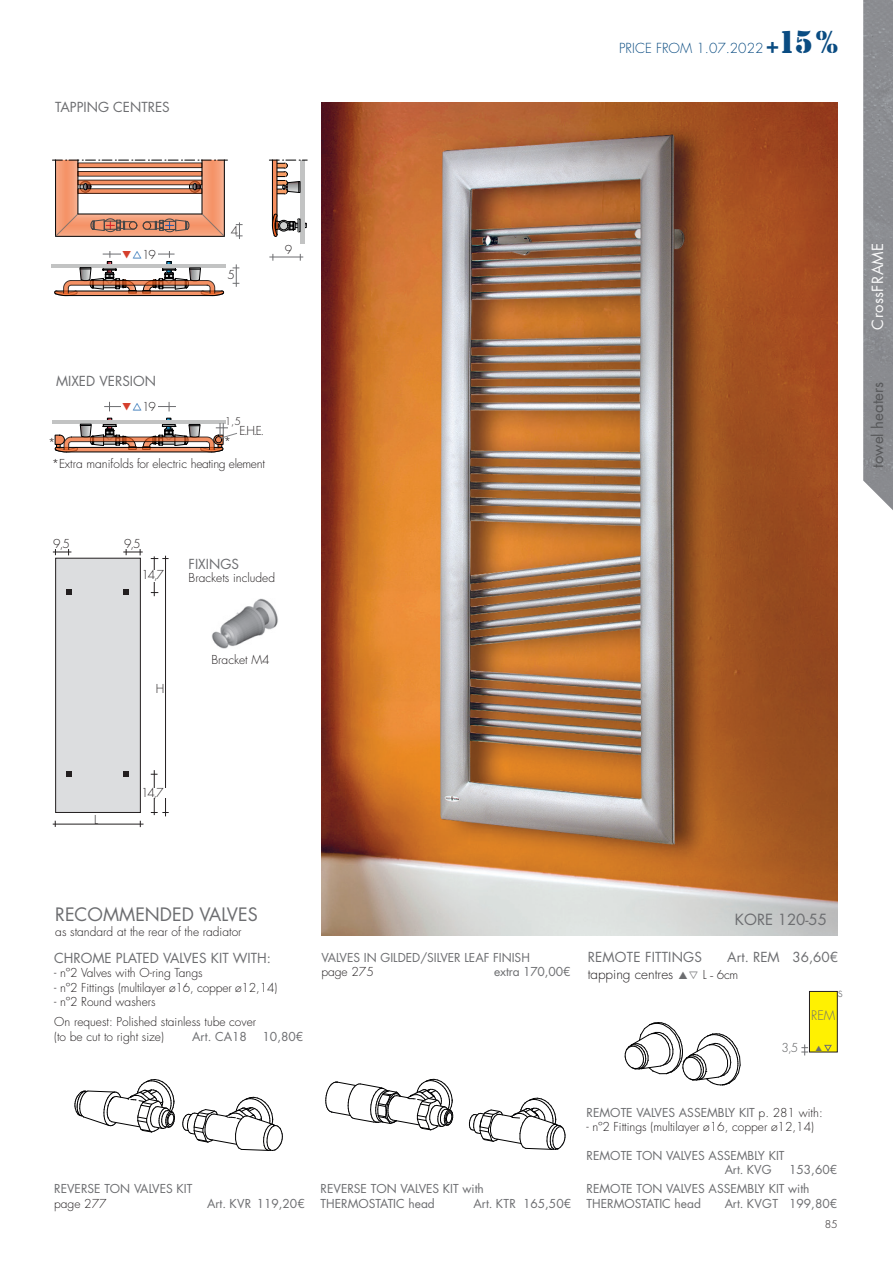
<style>
.page{position:relative;width:893px;height:1263px;background:#fff}
.page>*{position:absolute;margin:0;border:0;box-sizing:border-box;transform-origin:0 0}
.t1{font:18px "Futura Std";color:#6c6d70}
.t2{font:15px "Futura Std";color:#57585a}
.t3{font:15px "Futura Std";color:#6c6d70}
.t4{font:15px "Futura Std";letter-spacing:.025em;color:#fafafa}
.t5{font:13.5px "Futura Std";color:#6c6d70}
.t6{font:300 13.5px/16.2px "Futura Std";color:#231f20}
.t7{font:300 13.5px "Futura Std";color:#0a4c82}
.t8{font:300 13.5px "Futura Std";color:#6c6d70}
.t9{font:300 12.75px "Futura Std";color:#6c6d70}
.t10{font:300 12px/20.4px "Futura Std";color:#231f20}
.t11{font:12px/14.4px "Futura Std";color:#6c6d70}
.t12{font:300 12px "Futura Std";color:#57585a}
.t13{font:300 10.5px "Futura Std";color:#231f20}
.s1{font-family:"Stencil";font-weight:400;font-size:22.5px}
.s2{font-family:"Stencil";font-weight:400;font-size:33px}
.s3{font-weight:400;color:#6c6d70}
.s4{color:#6c6d70}
.s5{font-size:12px}
.s6{font-family:"Times";font-weight:400;font-size:12px}
.s7{font-weight:300;color:#231f20}
</style>
<div class="page">
<img style="left:863px;top:0;width:30px;height:510px">
<hr style="left:52px;top:420px;width:173px;height:4px;background:#c2c3c3">
<svg style="left:158px;top:402px;width:18px;height:9px"></svg>
<div style="left:55px;top:558px;width:86px;height:255px;background:#dcdddf;border:1px solid #231f20"></div>
<img style="left:321px;top:102px;width:517px;height:833px">
<hr style="left:52px;top:264px;width:174px;height:4px;background:#c2c3c3">
<div style="left:78px;top:163px;width:124px;height:5px;background:#f49164"></div>
<div style="left:78px;top:171px;width:124px;height:5px;background:#f49164"></div>
<div style="left:78px;top:180px;width:124px;height:5px;background:#f49164"></div>
<hr style="left:78px;top:189px;width:124px;height:4px;background:#f06222;opacity:.7">
<hr style="left:56px;top:160px;width:3px;height:76px;background:#f16222">
<div style="left:58px;top:160px;width:9px;height:76px;background:#f59a70"></div>
<div style="left:67px;top:160px;width:8px;height:76px;background:#f69d75"></div>
<svg style="left:74px;top:161px;width:4px;height:52px"></svg>
<hr style="left:78px;top:160px;width:1px;height:54px;background:#000001">
<hr style="left:55px;top:160px;width:1px;height:76px;background:#000001">
<hr style="left:56px;top:233px;width:168px;height:3px;background:#f16222">
<div style="left:56px;top:225px;width:168px;height:8px;background:#f5996f"></div>
<div style="left:56px;top:218px;width:168px;height:7px;background:#f69b73"></div>
<hr style="left:56px;top:214px;width:168px;height:4px;background:#f7ab8a">
<hr style="left:78px;top:214px;width:124px;height:1px;background:#000001">
<hr style="left:56px;top:236px;width:168px;height:1px;background:#000001">
<hr style="left:202px;top:160px;width:4px;height:76px;background:#f6a682">
<div style="left:205px;top:160px;width:9px;height:76px;background:#f5986f"></div>
<div style="left:213px;top:160px;width:8px;height:76px;background:#f69b73"></div>
<svg style="left:220px;top:161px;width:4px;height:52px"></svg>
<hr style="left:224px;top:160px;width:1px;height:76px;background:#000001">
<hr style="left:202px;top:160px;width:1px;height:54px;background:#000001">
<svg style="left:201px;top:213px;width:24px;height:24px"></svg>
<svg style="left:55px;top:213px;width:24px;height:24px"></svg>
<hr style="left:300px;top:160px;width:4px;height:84px;background:#c2c3c3">
<svg style="left:91px;top:218px;width:46px;height:14px"></svg>
<svg style="left:143px;top:219px;width:47px;height:13px"></svg>
<svg style="left:269px;top:159px;width:38px;height:78px"></svg>
<svg style="left:52px;top:160px;width:175px;height:1px"></svg>
<svg style="left:80px;top:181px;width:12px;height:11px"></svg>
<svg style="left:189px;top:181px;width:12px;height:11px"></svg>
<svg style="left:233px;top:264px;width:6px;height:23px"></svg>
<hr style="left:269px;top:257px;width:34px;height:1px;background:#6c6d70">
<svg style="left:236px;top:222px;width:7px;height:17px"></svg>
<hr style="left:154px;top:556px;width:1px;height:40px;background:#231f20">
<svg style="left:53px;top:549px;width:18px;height:6px"></svg>
<svg style="left:151px;top:558px;width:18px;height:1px"></svg>
<hr style="left:165px;top:556px;width:1px;height:260px;background:#231f20">
<svg style="left:123px;top:549px;width:20px;height:6px"></svg>
<svg style="left:151px;top:812px;width:18px;height:1px"></svg>
<svg style="left:66px;top:771px;width:6px;height:6px"></svg>
<svg style="left:124px;top:771px;width:5px;height:6px"></svg>
<hr style="left:154px;top:770px;width:1px;height:45px;background:#231f20">
<hr style="left:53px;top:824px;width:91px;height:1px;background:#231f20">
<div style="left:141px;top:788px;width:26px;height:9px;background:#fff"></div>
<div style="left:142px;top:570px;width:22px;height:11px;background:#fff"></div>
<svg style="left:325px;top:1079px;width:128px;height:51px"></svg>
<svg style="left:469px;top:1098px;width:97px;height:52px"></svg>
<svg style="left:75px;top:1079px;width:100px;height:53px"></svg>
<svg style="left:182px;top:1097px;width:101px;height:54px"></svg>
<svg style="left:625px;top:1022px;width:115px;height:63px"></svg>
<div style="left:809px;top:991px;width:29px;height:61px;background:#fff101;border:1px solid #231f20"></div>
<svg style="left:801px;top:1044px;width:7px;height:11px"></svg>
<svg style="left:55px;top:418px;width:182px;height:34px"></svg>
<svg style="left:66px;top:590px;width:6px;height:5px"></svg>
<svg style="left:124px;top:590px;width:5px;height:5px"></svg>
<img style="left:212px;top:598px;width:66px;height:51px">
<svg style="left:54px;top:251px;width:170px;height:45px"></svg>
<svg style="left:816px;top:1045px;width:16px;height:6px"></svg>
<svg style="left:104px;top:402px;width:17px;height:9px"></svg>
<p class="t5" style="left:55px;top:99px;width:116px">TAPPING CENTRES</p>
<p class="t7" style="left:619px;top:40px;width:220px">PRICE FROM 1.07.2022 <span class="s1">+</span><span class="s2">15%</span></p>
<p class="t10" style="left:142px;top:245px;width:15px">19</p>
<p class="t10" style="left:231px;top:221px;width:9px">4</p>
<p class="t10" style="left:227px;top:265px;width:9px">5</p>
<p class="t10" style="left:285px;top:240px;width:9px">9</p>
<p class="t5" style="left:56px;top:372px;width:102px">MIXED VERSION</p>
<p class="t10" style="left:142px;top:397px;width:15px">19</p>
<p class="t13" style="left:225px;top:414px;width:18px">1,5</p>
<p class="t10" style="left:239px;top:421px;width:26px">E.H.E.</p>
<p class="t10" style="left:48px;top:432px;width:9px">*</p>
<p class="t10" style="left:224px;top:432px;width:9px">*</p>
<p class="t10" style="left:52px;top:454px;width:214px">*Extra manifolds for electric heating element</p>
<p class="t10" style="left:53px;top:534px;width:18px">9,5</p>
<p class="t10" style="left:124px;top:534px;width:18px">9,5</p>
<p class="t10" style="left:142px;top:564px;width:24px">14,7</p>
<p class="t5" style="left:189px;top:555px;width:52px">FIXINGS</p>
<p class="t10" style="left:189px;top:568px;width:88px">Brackets included</p>
<p class="t10" style="left:156px;top:679px;width:10px">H</p>
<p class="t10" style="left:211px;top:650px;width:60px">Bracket M4</p>
<p class="t4" style="left:868px;top:330px;width:88px;rotate:-90deg">CrossFRAME</p>
<p class="t2" style="left:868px;top:468px;width:87px;rotate:-90deg">towel heaters</p>
<p class="t10" style="left:94px;top:809px;width:5px">L</p>
<p class="t10" style="left:141px;top:783px;width:24px">14,7</p>
<h1 class="t1" style="left:55px;top:903px;width:204px">RECOMMENDED VALVES</h1>
<p class="t10" style="left:55px;top:921px;width:188px">as standard at the rear of the radiator</p>
<p class="t5" style="left:54px;top:949px;width:218px">CHROME PLATED VALVES KIT WITH:</p>
<p class="t10" style="left:54px;top:963px;width:150px">- nº2 Valves with O-ring Tangs</p>
<p class="t10" style="left:54px;top:977px;width:224px">- nº2 Fittings (multilayer ø16, copper ø12,14)</p>
<p class="t10" style="left:54px;top:992px;width:203px">- nº2 Round washers<br>On request: Polished stainless tube cover</p>
<p class="t10" style="left:54px;top:1026px;width:111px">(to be cut to right size)</p>
<p class="t11" style="left:192px;top:1029px;width:56px">Art. CA18</p>
<p class="t11" style="left:263px;top:1029px;width:42px">10,80€</p>
<p class="t11" style="left:321px;top:950px;width:210px">VALVES IN GILDED/SILVER LEAF FINISH</p>
<p class="t10" style="left:321px;top:962px;width:54px">page 275</p>
<p class="t11" style="left:494px;top:964px;width:78px">extra 170,00€</p>
<p class="t3" style="left:735px;top:910px;width:94px">KORE 120-55</p>
<p class="t6" style="left:588px;top:950px;width:252px;text-indent:140px"><span class="s3">Art. REM 36,60€ </span>tapping centres <span class="s4">▲▽</span> <span class="s5">L</span> <span class="s6">-</span> <span class="s5">6cm</span></p>
<p class="t5" style="left:588px;top:949px;width:116px">REMOTE FITTINGS</p>
<p class="t8" style="left:838px;top:984px;width:7px">s</p>
<p class="t12" style="left:782px;top:1040px;width:18px">3,5</p>
<p class="t9" style="left:811px;top:1008px;width:26px">REM</p>
<p class="t11" style="left:54px;top:1182px;width:140px">REVERSE TON VALVES KIT</p>
<p class="t10" style="left:54px;top:1193px;width:54px">page 277</p>
<p class="t11" style="left:207px;top:1196px;width:99px">Art. KVR 119,20€</p>
<p class="t11" style="left:321px;top:1182px;width:165px">REVERSE TON VALVES KIT with<br>THERMOSTATIC head</p>
<p class="t11" style="left:474px;top:1196px;width:99px">Art. KTR 165,50€</p>
<p class="t11" style="left:587px;top:1105px;width:238px">REMOTE VALVES ASSEMBLY KIT <span class="s7">p. 281 with:</span></p>
<p class="t10" style="left:587px;top:1117px;width:229px">- nº2 Fittings (multilayer ø16, copper ø12,14)</p>
<p class="t11" style="left:725px;top:1148px;width:61px;text-indent:-138px">REMOTE TON VALVES ASSEMBLY KIT<br>Art. KVG</p>
<p class="t11" style="left:587px;top:1161px;width:252px;line-height:18.9px;text-indent:202px">153,60€<br>REMOTE TON VALVES ASSEMBLY KIT with</p>
<p class="t11" style="left:587px;top:1196px;width:116px">THERMOSTATIC head</p>
<p class="t11" style="left:725px;top:1196px;width:114px">Art. KVGT 199,80€</p>
<p class="t13" style="left:825px;top:1218px;width:15px">85</p>
</div>
